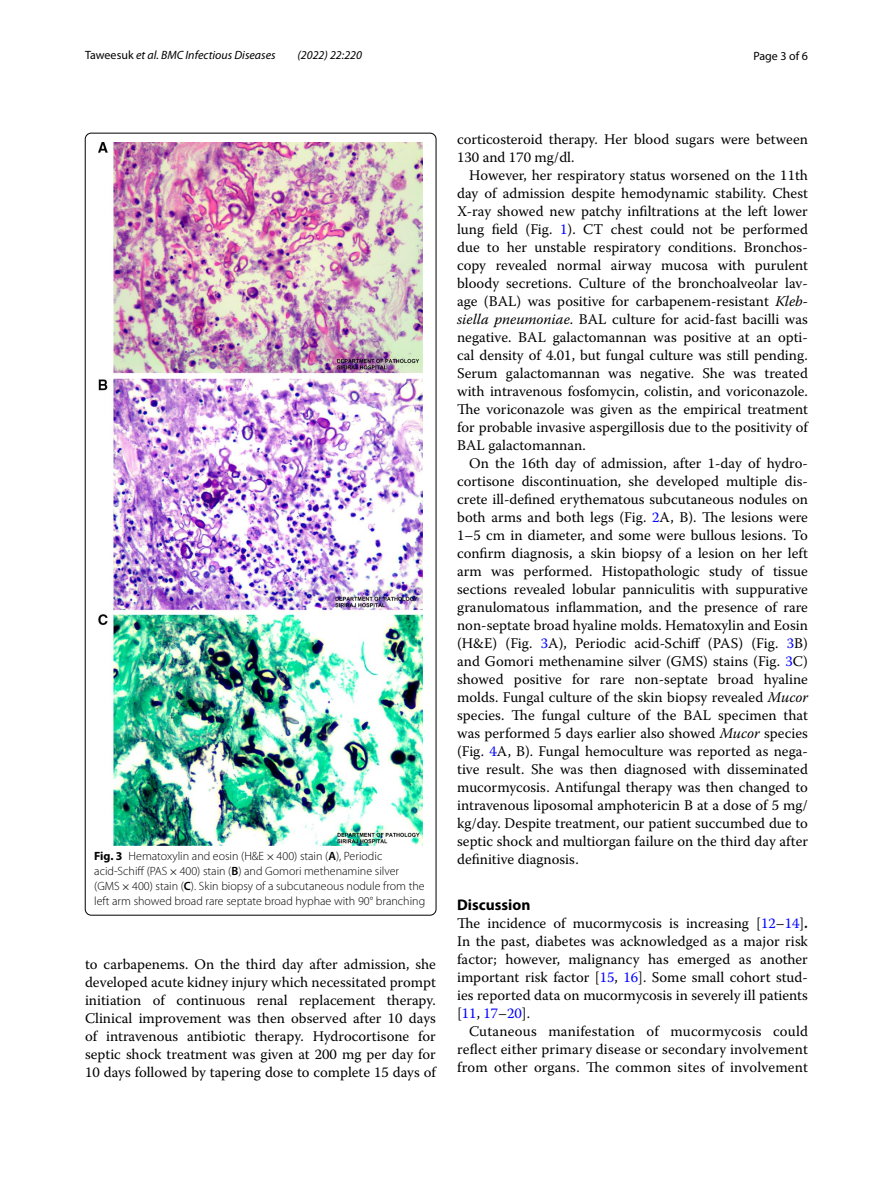
<style>
.page{position:relative;width:893px;height:1187px;background:#fff}
.page>*{position:absolute;margin:0;border:0;box-sizing:border-box;transform-origin:0 0}
.t1{font:700 15.45px "Myriad Pro";color:#000}
.t2{font:14.7px/18px "Warnock Pro";color:#000;text-align:justify}
.t3{font:300 12px/15px "Myriad Pro";color:#000}
.t4{font:italic 12px "Myriad Pro";color:#000}
.t5{font:12px "Myriad Pro";color:#000}
.s1{font-style:normal}
.s2{font-weight:700}
.s3{font-family:"MTSY";font-weight:400}
.s4{font-weight:600}
.s5{color:#00f}
.s6{font-style:italic}
</style>
<div class="page">
<img style="left:99px;top:142px;width:323px;height:703px">
<p class="t4" style="left:85px;top:48px;width:192px"><span class="s1">Taweesuk</span> et al. BMC Infectious Diseases</p>
<p class="t4" style="left:297px;top:48px;width:66px">(2022) 22:220</p>
<p class="t5" style="left:753px;top:48px;width:56px">Page 3 of 6</p>
<p class="t3" style="left:94px;top:849px;width:332px"><span class="s2">Fig. 3</span> Hematoxylin and eosin (H&amp;E<span class="s3">×</span>400) stain (<span class="s4">A</span>), Periodic acid-Schiff (PAS<span class="s3">×</span>400) stain (<span class="s4">B</span>) and Gomori methenamine silver (GMS<span class="s3">×</span>400) stain (<span class="s4">C</span>). Skin biopsy of a subcutaneous nodule from the left arm showed broad rare septate broad hyphae with 90° branching</p>
<p class="t2" style="left:85px;top:955px;width:352px">to carbapenems. On the third day after admission, she developed acute kidney injury which necessitated prompt initiation of continuous renal replacement therapy.<br>Clinical improvement was then observed after 10 days of intravenous antibiotic therapy. Hydrocortisone for septic shock treatment was given at 200 mg per day for 10 days followed by tapering dose to complete 15 days of</p>
<p class="t2" style="left:457px;top:130px;width:352px">corticosteroid therapy. Her blood sugars were between<br>130 and 170 mg/dl.</p>
<p class="t2" style="left:457px;top:166px;width:352px;text-indent:12px">However, her respiratory status worsened on the 11th day of admission despite hemodynamic stability. Chest X-ray showed new patchy infiltrations at the left lower lung field (Fig. <span class="s5">1</span>). CT chest could not be performed due to her unstable respiratory conditions. Bronchos&shy;copy revealed normal airway mucosa with purulent bloody secretions. Culture of the bronchoalveolar lav&shy;age (BAL) was positive for carbapenem-resistant <span class="s6">Kleb&shy;siella pneumoniae</span>. BAL culture for acid-fast bacilli was negative. BAL galactomannan was positive at an opti&shy;cal density of 4.01, but fungal culture was still pending.<br>Serum galactomannan was negative. She was treated with intravenous fosfomycin, colistin, and voriconazole.<br>The voriconazole was given as the empirical treatment for probable invasive aspergillosis due to the positivity of BAL galactomannan.</p>
<p class="t2" style="left:457px;top:454px;width:352px;text-indent:12px">On the 16th day of admission, after 1-day of hydro&shy;cortisone discontinuation, she developed multiple dis&shy;crete ill-defined erythematous subcutaneous nodules on both arms and both legs (Fig. <span class="s5">2</span>A, B). The lesions were 1–5 cm in diameter, and some were bullous lesions. To confirm diagnosis, a skin biopsy of a lesion on her left arm was performed. Histopathologic study of tissue sections revealed lobular panniculitis with suppurative granulomatous inflammation, and the presence of rare non-septate broad hyaline molds. Hematoxylin and Eosin (H&amp;E) (Fig. <span class="s5">3</span>A), Periodic acid-Schiff (PAS) (Fig. <span class="s5">3</span>B) and Gomori methenamine silver (GMS) stains (Fig. <span class="s5">3</span>C) showed positive for rare non-septate broad hyaline molds. Fungal culture of the skin biopsy revealed <span class="s6">Mucor </span>species. The fungal culture of the BAL specimen that was performed 5 days earlier also showed <span class="s6">Mucor</span> species (Fig. <span class="s5">4</span>A, B). Fungal hemoculture was reported as nega&shy;tive result. She was then diagnosed with disseminated mucormycosis. Antifungal therapy was then changed to intravenous liposomal amphotericin B at a dose of 5 mg/ kg/day. Despite treatment, our patient succumbed due to septic shock and multiorgan failure on the third day after definitive diagnosis.</p>
<p class="t1" style="left:457px;top:895px;width:75px">Discussion</p>
<p class="t2" style="left:457px;top:914px;width:352px">The incidence of mucormycosis is increasing [<span class="s5">12</span>–<span class="s5">14</span>]<span class="s2">.<br></span>In the past, diabetes was acknowledged as a major risk factor; however, malignancy has emerged as another important risk factor [<span class="s5">15</span>, <span class="s5">16</span>]. Some small cohort stud&shy;ies reported data on mucormycosis in severely ill patients [<span class="s5">11</span>, <span class="s5">17</span>–<span class="s5">20</span>].</p>
<p class="t2" style="left:457px;top:1022px;width:352px;text-indent:12px">Cutaneous manifestation of mucormycosis could reflect either primary disease or secondary involvement from other organs. The common sites of involvement</p>
</div>
